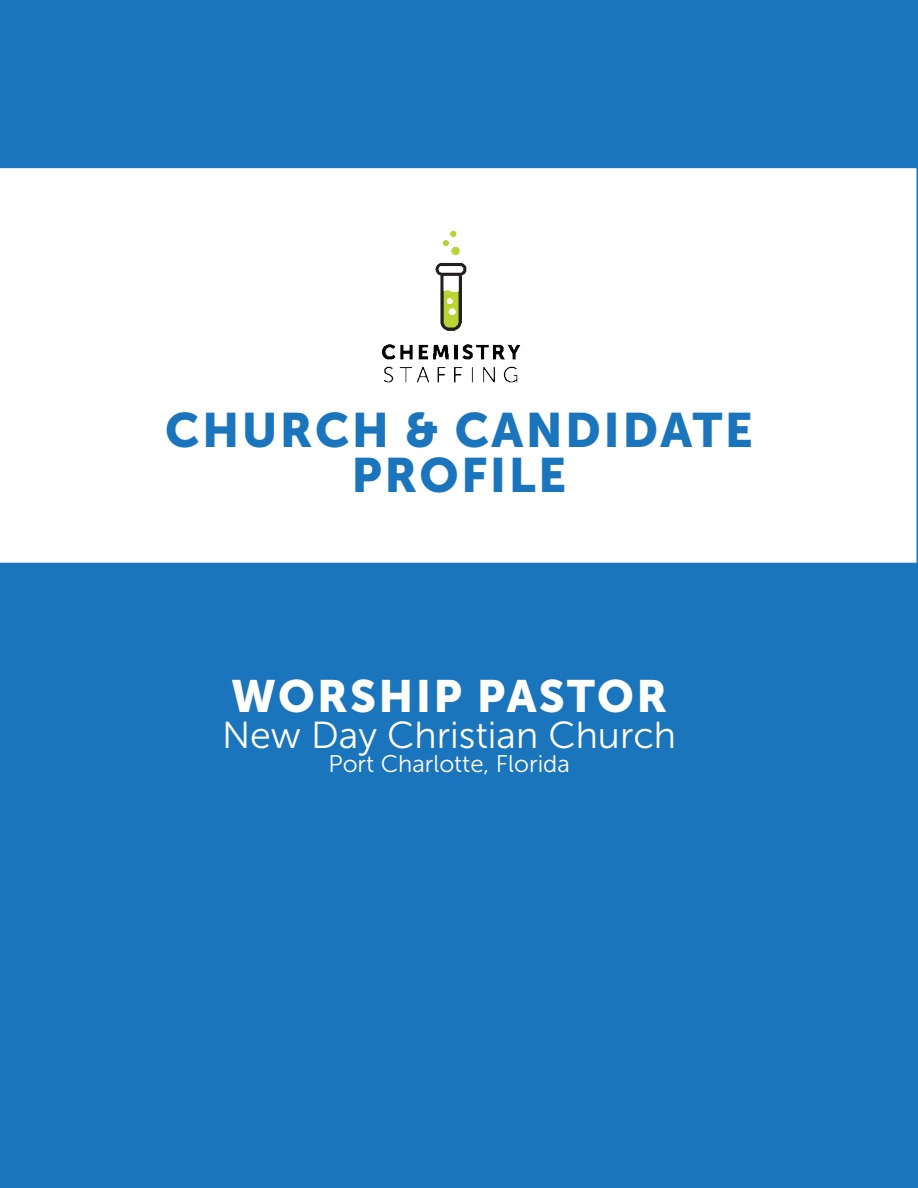
<style>
.page{position:relative;width:918px;height:1188px;background:#1b75bc}
.page>*{position:absolute;margin:0;border:0;box-sizing:border-box;transform-origin:0 0}
.t1{font:48px/45px "Museo Sans 900";letter-spacing:.05em;color:#1b75bc;text-align:center}
.t2{font:45px "Museo Sans 900";letter-spacing:.05em;color:#fff}
.t3{font:37.5px "Museo Sans 300";color:#fff}
.t4{font:24px "Museo Sans 300";color:#fff}
</style>
<div class="page">
<svg style="left:0;top:167px;width:918px;height:397px"></svg>
<img style="left:345px;top:203px;width:234px;height:188px">
<p class="t1" style="left:165px;top:408px;width:589px">CHURCH &amp; CANDIDATE<br>PROFILE</p>
<p class="t2" style="left:231px;top:670px;width:438px">WORSHIP PASTOR</p>
<p class="t3" style="left:222px;top:715px;width:456px">New Day Christian Church</p>
<p class="t4" style="left:328px;top:751px;width:243px">Port Charlotte, Florida</p>
</div>
